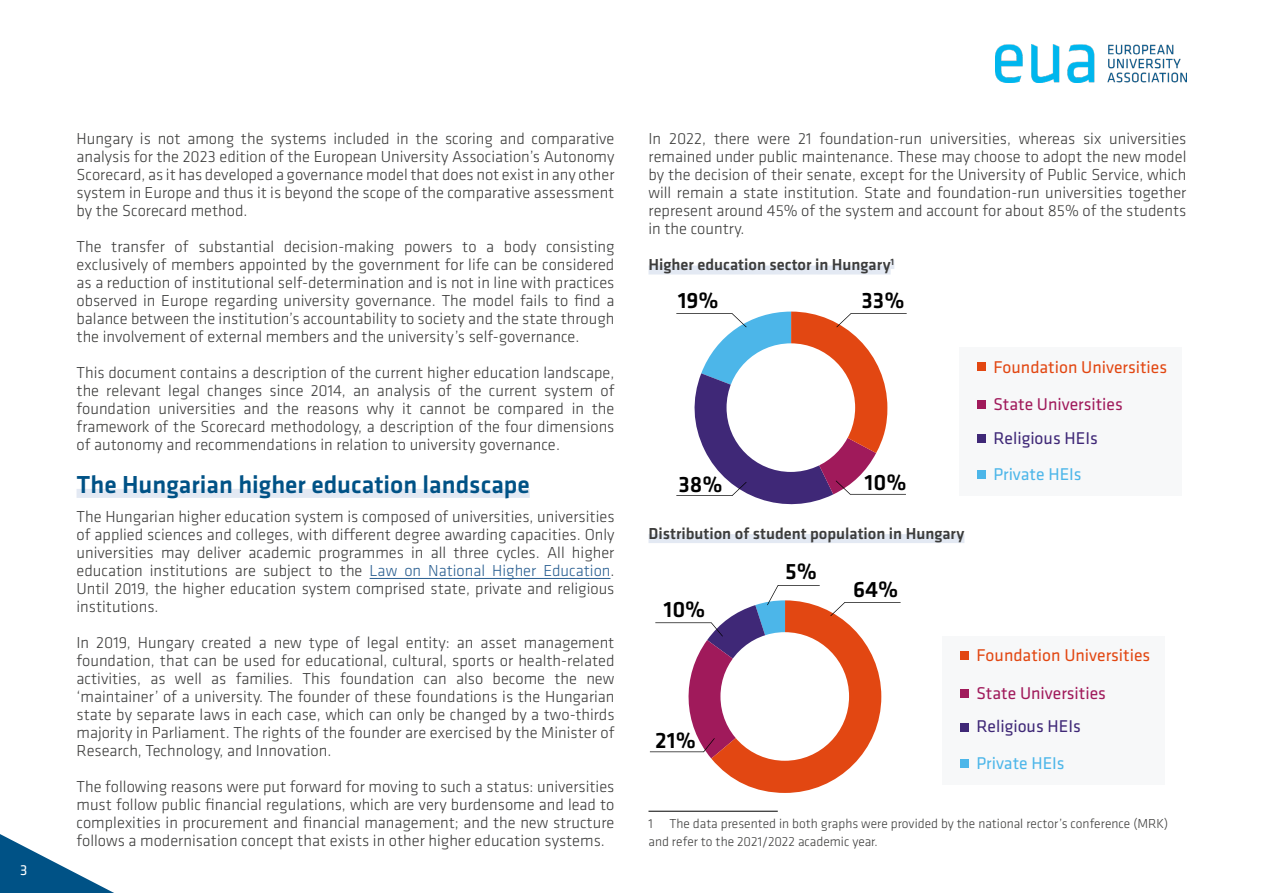
<style>
.page{position:relative;width:1263px;height:893px;background:#fff}
.page>*{position:absolute;margin:0;border:0;box-sizing:border-box;transform-origin:0 0}
.t1{font:500 25.5px "Klavika Basic";color:#005286}
.t2{font:500 23.1px "Klavika Basic";color:#000}
.t3{font:17.7px "Klavika Basic";color:#e24712}
.t4{font:17.7px "Klavika Basic";color:#a01a5b}
.t5{font:17.7px "Klavika Basic";color:#3f2877}
.t6{font:17.7px "Klavika Basic";color:#4cb6e9}
.t7{font:300 16.5px/18px "Klavika Basic";color:#3c3c3b;text-align:justify}
.t8{font:500 16.5px "Klavika Basic";color:#3c3c3b}
.t9{font:15px "Klavika Basic";color:#fff}
.t10{font:300 13.5px/18px "Klavika Basic";color:#3c3c3b}
.s1{color:#2a5f91}
</style>
<div class="page">
<svg style="left:0;top:834px;width:114px;height:59px"></svg>
<img style="left:996px;top:44px;width:190px;height:38px">
<div style="left:77px;top:489px;width:453px;height:9px;background:#e3e9f3"></div>
<hr style="left:370px;top:578px;width:240px;height:1px;background:#2a5f91">
<div style="left:648px;top:266px;width:243px;height:9px;background:#e3e9f3"></div>
<svg style="left:891px;top:260px;width:3px;height:9px"></svg>
<hr style="left:648px;top:811px;width:130px;height:1px;background:#000">
<div style="left:959px;top:347px;width:223px;height:148px;background:#f7f8f9"></div>
<div style="left:977px;top:362px;width:8px;height:8px;background:#e24712"></div>
<div style="left:977px;top:401px;width:8px;height:8px;background:#a01a5b"></div>
<div style="left:977px;top:434px;width:8px;height:8px;background:#3f2877"></div>
<div style="left:977px;top:470px;width:8px;height:8px;background:#4cb6e9"></div>
<svg style="left:676px;top:312px;width:231px;height:193px"></svg>
<div style="left:942px;top:636px;width:223px;height:148px;background:#f7f8f9"></div>
<div style="left:960px;top:651px;width:8px;height:8px;background:#e24712"></div>
<div style="left:960px;top:690px;width:8px;height:8px;background:#a01a5b"></div>
<div style="left:960px;top:723px;width:8px;height:8px;background:#3f2877"></div>
<div style="left:960px;top:759px;width:8px;height:8px;background:#4cb6e9"></div>
<svg style="left:650px;top:585px;width:250px;height:208px"></svg>
<div style="left:648px;top:534px;width:316px;height:9px;background:#e3e9f3"></div>
<p class="t9" style="left:20px;top:860px;width:9px">3</p>
<p class="t7" style="left:77px;top:129px;width:539px">Hungary is not among the systems included in the scoring and comparative analysis for the 2023 edition of the European University Association’s Autonomy Scorecard, as it has developed a governance model that does not exist in any other system in Europe and thus it is beyond the scope of the comparative assessment by the Scorecard method.</p>
<p class="t7" style="left:77px;top:237px;width:539px">The transfer of substantial decision-making powers to a body consisting exclusively of members appointed by the government for life can be considered as a reduction of institutional self-determination and is not in line with practices observed in Europe regarding university governance. The model fails to find a balance between the institution’s accountability to society and the state through the involvement of external members and the university’s self-governance.</p>
<p class="t7" style="left:77px;top:363px;width:539px">This document contains a description of the current higher education landscape, the relevant legal changes since 2014, an analysis of the current system of foundation universities and the reasons why it cannot be compared in the framework of the Scorecard methodology, a description of the four dimensions of autonomy and recommendations in relation to university governance.</p>
<h1 class="t1" style="left:77px;top:468px;width:455px">The Hungarian higher education landscape</h1>
<p class="t7" style="left:77px;top:507px;width:539px">The Hungarian higher education system is composed of universities, universities of applied sciences and colleges, with different degree awarding capacities. Only universities may deliver academic programmes in all three cycles. All higher education institutions are subject to the <span class="s1">Law on National Higher Education</span>.<br>Until 2019, the higher education system comprised state, private and religious institutions.</p>
<p class="t7" style="left:77px;top:633px;width:539px">In 2019, Hungary created a new type of legal entity: an asset management foundation, that can be used for educational, cultural, sports or health-related activities, as well as families. This foundation can also become the new ‘maintainer’ of a university. The founder of these foundations is the Hungarian state by separate laws in each case, which can only be changed by a two-thirds majority in Parliament. The rights of the founder are exercised by the Minister of Research, Technology, and Innovation.</p>
<p class="t7" style="left:77px;top:777px;width:539px">The following reasons were put forward for moving to such a status: universities must follow public financial regulations, which are very burdensome and lead to complexities in procurement and financial management; and the new structure follows a modernisation concept that exists in other higher education systems.</p>
<p class="t7" style="left:648px;top:129px;width:539px">In 2022, there were 21 foundation-run universities, whereas six universities remained under public maintenance. These may choose to adopt the new model by the decision of their senate, except for the University of Public Service, which will remain a state institution. State and foundation-run universities together represent around 45% of the system and account for about 85% of the students in the country.</p>
<p class="t8" style="left:648px;top:253px;width:247px">Higher education sector in Hungary<sup>1</sup></p>
<h2 class="t2" style="left:678px;top:285px;width:43px">19%</h2>
<h2 class="t2" style="left:862px;top:285px;width:44px">33%</h2>
<h2 class="t2" style="left:678px;top:468px;width:46px">38%</h2>
<h2 class="t2" style="left:864px;top:467px;width:44px">10%</h2>
<p class="t3" style="left:993px;top:355px;width:175px">Foundation Universities</p>
<p class="t4" style="left:993px;top:393px;width:131px">State Universities</p>
<p class="t5" style="left:993px;top:426px;width:106px">Religious HEIs</p>
<p class="t6" style="left:993px;top:462px;width:90px">Private HEIs</p>
<p class="t8" style="left:648px;top:522px;width:317px">Distribution of student population in Hungary</p>
<h2 class="t2" style="left:663px;top:594px;width:44px">10%</h2>
<h2 class="t2" style="left:655px;top:724px;width:42px">21%</h2>
<h2 class="t2" style="left:785px;top:556px;width:33px">5%</h2>
<h2 class="t2" style="left:853px;top:574px;width:47px">64%</h2>
<p class="t3" style="left:976px;top:644px;width:175px">Foundation Universities</p>
<p class="t4" style="left:976px;top:682px;width:131px">State Universities</p>
<p class="t5" style="left:976px;top:715px;width:106px">Religious HEIs</p>
<p class="t6" style="left:976px;top:751px;width:90px">Private HEIs</p>
<p class="t10" style="left:648px;top:814px;width:521px">1 The data presented in both graphs were provided by the national rector’s conference (MRK) and refer to the 2021/2022 academic year.</p>
</div>
